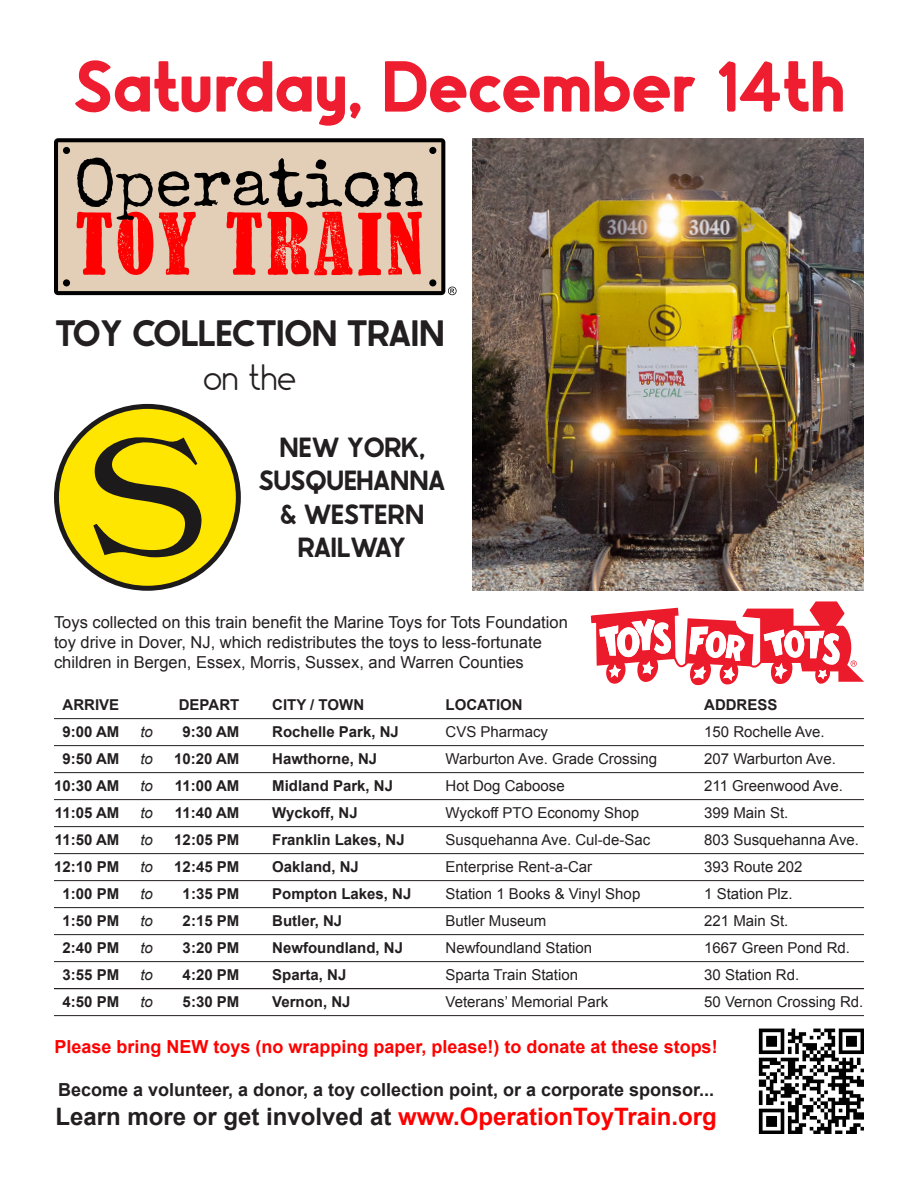
<style>
.page{position:relative;width:918px;height:1188px;background:#fff}
.page>*{position:absolute;margin:0;border:0;box-sizing:border-box;transform-origin:0 0}
.t1{font:700 72px "Avocado Sans";color:#ee1d30}
.t2{font:700 36.75px "Avocado Sans";color:#231f20}
.t3{font:100 36.75px "Avocado Sans";color:#231f20}
.t4{font:700 27.75px/33.3px "Avocado Sans";color:#231f20;text-align:center}
.t5{font:700 24px "Arial";color:#f00}
.t6{font:700 18px "Arial";color:#231f20}
.t7{font:700 18px "Arial";color:#f00}
.t8{font:16.5px/19.8px "Arial";color:#231f20}
.t9{font:15px/27px "Arial";color:#231f20}
.t10{font:700 15px/27px "Arial";color:#231f20;text-align:center}
.t11{font:italic 15px/27px "Arial";color:#231f20;text-align:justify}
.s1{color:#231f20}
</style>
<div class="page">
<svg style="left:54px;top:138px;width:391px;height:157px;background:#b6a694"></svg>
<div style="left:63px;top:147px;width:7px;height:7px;background:#000;border-radius:50%"></div>
<div style="left:429px;top:147px;width:7px;height:7px;background:#000;border-radius:50%"></div>
<div style="left:63px;top:279px;width:7px;height:7px;background:#000;border-radius:50%"></div>
<div style="left:429px;top:279px;width:7px;height:7px;background:#000;border-radius:50%"></div>
<svg style="left:77px;top:158px;width:346px;height:118px;background:#cf8072"></svg>
<svg style="left:448px;top:287px;width:9px;height:8px"></svg>
<svg style="left:54px;top:404px;width:187px;height:187px"></svg>
<img style="left:472px;top:138px;width:392px;height:453px">
<hr style="left:54px;top:718px;width:810px;height:1px;background:#231f20">
<hr style="left:54px;top:745px;width:810px;height:1px;background:#231f20">
<hr style="left:54px;top:772px;width:810px;height:1px;background:#231f20">
<hr style="left:54px;top:799px;width:810px;height:1px;background:#231f20">
<hr style="left:54px;top:826px;width:810px;height:1px;background:#231f20">
<hr style="left:54px;top:853px;width:810px;height:1px;background:#231f20">
<hr style="left:54px;top:880px;width:810px;height:1px;background:#231f20">
<hr style="left:54px;top:907px;width:810px;height:1px;background:#231f20">
<hr style="left:54px;top:934px;width:810px;height:1px;background:#231f20">
<hr style="left:54px;top:961px;width:810px;height:1px;background:#231f20">
<hr style="left:54px;top:988px;width:810px;height:1px;background:#231f20">
<hr style="left:54px;top:1015px;width:810px;height:1px;background:#231f20">
<svg style="left:591px;top:601px;width:273px;height:84px"></svg>
<img style="left:758px;top:1028px;width:106px;height:106px">
<h1 class="t1" style="left:73px;top:53px;width:773px">Saturday, December 14th</h1>
<h2 class="t2" style="left:55px;top:316px;width:390px">TOY COLLECTION TRAIN</h2>
<h2 class="t3" style="left:203px;top:361px;width:95px">on the</h2>
<h3 class="t4" style="left:259px;top:433px;width:188px">NEW YORK,<br>SUSQUEHANNA &amp; WESTERN<br>RAILWAY</h3>
<p class="t8" style="left:54px;top:613px;width:515px">Toys collected on this train benefit the Marine Toys for Tots Foundation toy drive in Dover, NJ, which redistributes the toys to less-fortunate children in Bergen, Essex, Morris, Sussex, and Warren Counties</p>
<p class="t10" style="left:54px;top:692px;width:67px">ARRIVE<br>9:00 AM<br>9:50 AM<br>10:30 AM<br>11:05 AM<br>11:50 AM<br>12:10 PM<br>1:00 PM<br>1:50 PM<br>2:40 PM<br>3:55 PM<br>4:50 PM</p>
<p class="t10" style="left:174px;top:692px;width:67px">DEPART<br>9:30 AM<br>10:20 AM<br>11:00 AM<br>11:40 AM<br>12:05 PM<br>12:45 PM<br>1:35 PM<br>2:15 PM<br>3:20 PM<br>4:20 PM<br>5:30 PM</p>
<p class="t10" style="left:272px;top:692px;width:141px;text-align:left">CITY / TOWN<br>Rochelle Park, NJ<br>Hawthorne, NJ<br>Midland Park, NJ<br>Wyckoff, NJ<br>Franklin Lakes, NJ<br>Oakland, NJ<br>Pompton Lakes, NJ<br>Butler, NJ<br>Newfoundland, NJ<br>Sparta, NJ<br>Vernon, NJ</p>
<p class="t10" style="left:446px;top:692px;width:79px">LOCATION</p>
<p class="t9" style="left:446px;top:719px;width:213px">CVS Pharmacy<br>Warburton Ave. Grade Crossing<br>Hot Dog Caboose<br>Wyckoff PTO Economy Shop<br>Susquehanna Ave. Cul-de-Sac<br>Enterprise Rent-a-Car<br>Station 1 Books &amp; Vinyl Shop<br>Butler Museum<br>Newfoundland Station<br>Sparta Train Station<br>Veterans’ Memorial Park</p>
<p class="t11" style="left:140px;top:719px;width:14px">to to to to to to to to to to to</p>
<p class="t10" style="left:704px;top:692px;width:75px">ADDRESS</p>
<p class="t9" style="left:704px;top:719px;width:161px">150 Rochelle Ave.<br>207 Warburton Ave.<br>211 Greenwood Ave.<br>399 Main St.<br>803 Susquehanna Ave.<br>393 Route 202<br>1 Station Plz.<br>221 Main St.<br>1667 Green Pond Rd.<br>30 Station Rd.<br>50 Vernon Crossing Rd.</p>
<p class="t7" style="left:55px;top:1035px;width:665px">Please bring NEW toys (no wrapping paper, please!) to donate at these stops!</p>
<p class="t6" style="left:58px;top:1078px;width:658px">Become a volunteer, a donor, a toy collection point, or a corporate sponsor...</p>
<h3 class="t5" style="left:55px;top:1100px;width:663px"><span class="s1">Learn more or get involved at</span> www.OperationToyTrain.org</h3>
</div>
